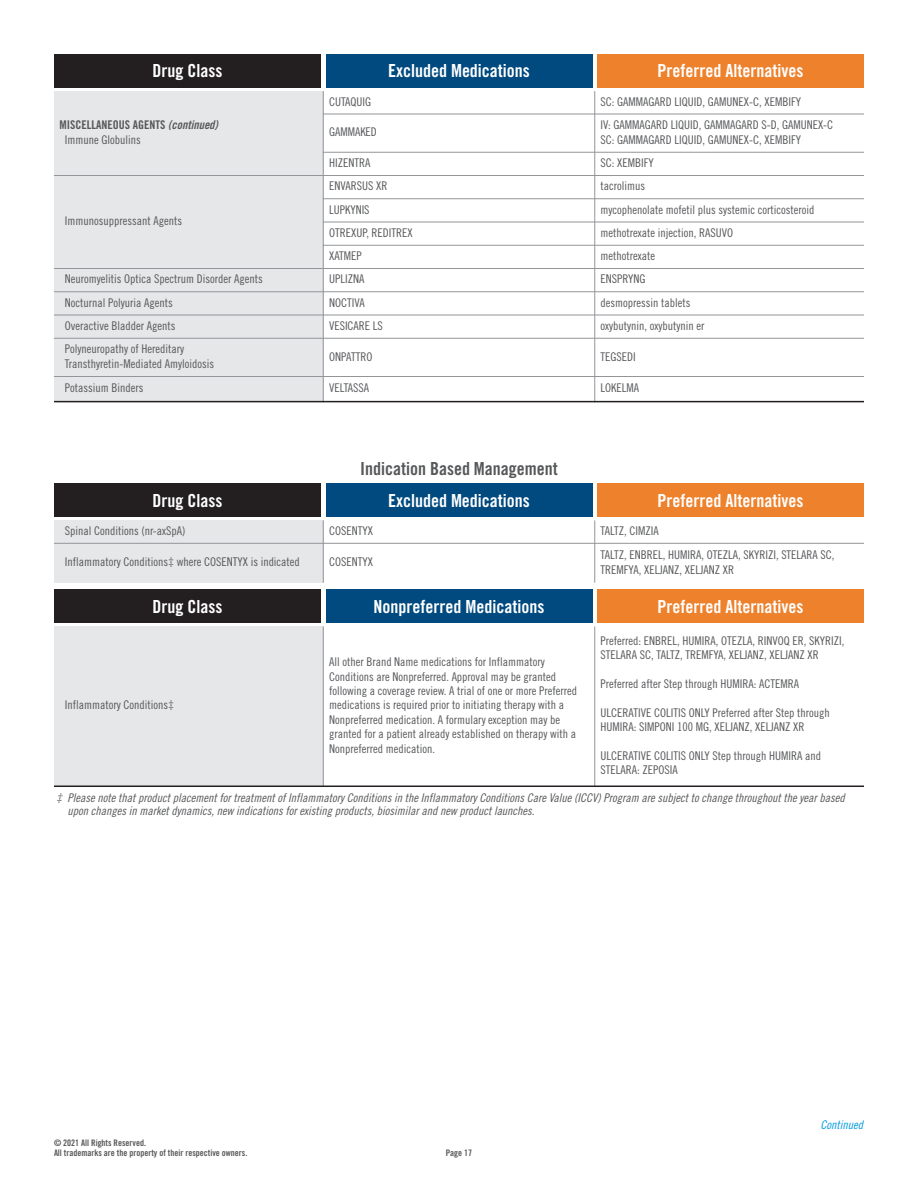
<style>
.page{position:relative;width:918px;height:1188px;background:#fff}
.page>*{position:absolute;margin:0;border:0;box-sizing:border-box;transform-origin:0 0}
.t1{font:18px "Trade Gothic Bold Cond Twenty";color:#fff}
.t2{font:18px "Trade Gothic Bold Cond Twenty";color:#57585a}
.t3{font:12px/14.4px "Trade Gothic Cond Eighteen";color:#57585a}
.t4{font:12px/12.3px "Trade Gothic Cond Eighteen Obl";color:#57585a}
.t5{font:12px "Trade Gothic Bold Cond Twenty";color:#57585a}
.t6{font:12px "Trade Gothic Cond Eighteen Obl";color:#009bde}
.t7{font:9px/10.5px "Trade Gothic Bold Cond Twenty";color:#57585a}
.s1{font-family:"Trade Gothic Bold Cond Twenty Obl"}
</style>
<div class="page">
<div style="left:54px;top:54px;width:267px;height:34px;background:#231f20"></div>
<div style="left:326px;top:54px;width:266px;height:34px;background:#004a7f"></div>
<div style="left:597px;top:54px;width:267px;height:34px;background:#ee812c"></div>
<div style="left:54px;top:483px;width:267px;height:34px;background:#231f20"></div>
<div style="left:326px;top:483px;width:266px;height:34px;background:#004a7f"></div>
<div style="left:597px;top:483px;width:267px;height:34px;background:#ee812c"></div>
<div style="left:54px;top:589px;width:267px;height:34px;background:#231f20"></div>
<div style="left:326px;top:589px;width:266px;height:34px;background:#004a7f"></div>
<div style="left:597px;top:589px;width:267px;height:34px;background:#ee812c"></div>
<div style="left:54px;top:627px;width:269px;height:160px;background:#e6e7e9"></div>
<hr style="left:323px;top:627px;width:1px;height:160px;background:#939598">
<hr style="left:594px;top:627px;width:1px;height:160px;background:#939598">
<hr style="left:54px;top:786px;width:810px;height:1px;background:#231f20">
<div style="left:54px;top:520px;width:269px;height:23px;background:#e6e7e9"></div>
<div style="left:54px;top:543px;width:269px;height:40px;background:#e6e7e9"></div>
<hr style="left:323px;top:520px;width:1px;height:63px;background:#939598">
<hr style="left:594px;top:520px;width:1px;height:63px;background:#939598">
<hr style="left:54px;top:543px;width:810px;height:1px;background:#939598">
<div style="left:54px;top:91px;width:269px;height:85px;background:#e6e7e9"></div>
<div style="left:54px;top:176px;width:269px;height:92px;background:#e6e7e9"></div>
<div style="left:54px;top:268px;width:269px;height:24px;background:#e6e7e9"></div>
<div style="left:54px;top:292px;width:269px;height:23px;background:#e6e7e9"></div>
<div style="left:54px;top:315px;width:269px;height:23px;background:#e6e7e9"></div>
<div style="left:54px;top:338px;width:269px;height:38px;background:#e6e7e9"></div>
<div style="left:54px;top:376px;width:269px;height:26px;background:#e6e7e9"></div>
<hr style="left:323px;top:91px;width:1px;height:311px;background:#939598">
<hr style="left:594px;top:91px;width:1px;height:311px;background:#939598">
<hr style="left:323px;top:114px;width:541px;height:1px;background:#939598">
<hr style="left:323px;top:152px;width:541px;height:1px;background:#939598">
<hr style="left:54px;top:175px;width:810px;height:1px;background:#939598">
<hr style="left:323px;top:198px;width:541px;height:1px;background:#939598">
<hr style="left:323px;top:222px;width:541px;height:1px;background:#939598">
<hr style="left:323px;top:245px;width:541px;height:1px;background:#939598">
<hr style="left:54px;top:268px;width:810px;height:1px;background:#939598">
<hr style="left:54px;top:291px;width:810px;height:1px;background:#939598">
<hr style="left:54px;top:315px;width:810px;height:1px;background:#939598">
<hr style="left:54px;top:338px;width:810px;height:1px;background:#939598">
<hr style="left:54px;top:376px;width:810px;height:1px;background:#939598">
<hr style="left:54px;top:401px;width:810px;height:1px;background:#231f20">
<h1 class="t1" style="left:153px;top:64px;width:71px">Drug Class</h1>
<h1 class="t1" style="left:388px;top:64px;width:143px">Excluded Medications</h1>
<h1 class="t1" style="left:658px;top:64px;width:147px">Preferred Alternatives</h1>
<p class="t5" style="left:59px;top:121px;width:160px">MISCELLANEOUS AGENTS <span class="s1">(continued)</span></p>
<p class="t3" style="left:65px;top:133px;width:77px">Immune Globulins</p>
<p class="t3" style="left:65px;top:215px;width:119px">Immunosuppressant Agents</p>
<p class="t3" style="left:329px;top:95px;width:44px">CUTAQUIG</p>
<p class="t3" style="left:601px;top:95px;width:202px">SC: GAMMAGARD LIQUID, GAMUNEX-C, XEMBIFY</p>
<p class="t3" style="left:329px;top:126px;width:49px">GAMMAKED</p>
<p class="t3" style="left:601px;top:119px;width:234px">IV: GAMMAGARD LIQUID, GAMMAGARD S-D, GAMUNEX-C<br>SC: GAMMAGARD LIQUID, GAMUNEX-C, XEMBIFY</p>
<p class="t3" style="left:329px;top:157px;width:43px">HIZENTRA</p>
<p class="t3" style="left:601px;top:157px;width:55px">SC: XEMBIFY</p>
<p class="t3" style="left:329px;top:180px;width:60px">ENVARSUS XR</p>
<p class="t3" style="left:601px;top:180px;width:46px">tacrolimus</p>
<p class="t3" style="left:329px;top:203px;width:42px">LUPKYNIS</p>
<p class="t3" style="left:601px;top:203px;width:215px">mycophenolate mofetil plus systemic corticosteroid</p>
<p class="t3" style="left:329px;top:226px;width:85px">OTREXUP, REDITREX</p>
<p class="t3" style="left:601px;top:226px;width:134px">methotrexate injection, RASUVO</p>
<p class="t3" style="left:329px;top:250px;width:34px">XATMEP</p>
<p class="t3" style="left:601px;top:250px;width:56px">methotrexate</p>
<p class="t3" style="left:65px;top:273px;width:199px">Neuromyelitis Optica Spectrum Disorder Agents</p>
<p class="t3" style="left:329px;top:273px;width:37px">UPLIZNA</p>
<p class="t3" style="left:601px;top:273px;width:47px">ENSPRYNG</p>
<p class="t3" style="left:65px;top:296px;width:109px">Nocturnal Polyuria Agents</p>
<p class="t3" style="left:329px;top:296px;width:37px">NOCTIVA</p>
<p class="t3" style="left:601px;top:296px;width:91px">desmopressin tablets</p>
<p class="t3" style="left:65px;top:319px;width:112px">Overactive Bladder Agents</p>
<p class="t3" style="left:329px;top:319px;width:55px">VESICARE LS</p>
<p class="t3" style="left:601px;top:319px;width:105px">oxybutynin, oxybutynin er</p>
<p class="t3" style="left:65px;top:343px;width:151px">Polyneuropathy of Hereditary<br>Transthyretin-Mediated Amyloidosis</p>
<p class="t3" style="left:329px;top:350px;width:45px">ONPATTRO</p>
<p class="t3" style="left:601px;top:350px;width:37px">TEGSEDI</p>
<p class="t3" style="left:65px;top:382px;width:80px">Potassium Binders</p>
<p class="t3" style="left:329px;top:382px;width:42px">VELTASSA</p>
<p class="t3" style="left:601px;top:382px;width:40px">LOKELMA</p>
<h1 class="t2" style="left:360px;top:462px;width:199px">Indication Based Management</h1>
<h1 class="t1" style="left:153px;top:494px;width:71px">Drug Class</h1>
<h1 class="t1" style="left:388px;top:494px;width:143px">Excluded Medications</h1>
<h1 class="t1" style="left:658px;top:494px;width:147px">Preferred Alternatives</h1>
<p class="t3" style="left:65px;top:524px;width:122px">Spinal Conditions (nr-axSpA)</p>
<p class="t3" style="left:329px;top:524px;width:45px">COSENTYX</p>
<p class="t3" style="left:601px;top:524px;width:60px">TALTZ, CIMZIA</p>
<p class="t3" style="left:65px;top:556px;width:237px">Inflammatory Conditions‡ where COSENTYX is indicated</p>
<p class="t3" style="left:329px;top:556px;width:45px">COSENTYX</p>
<p class="t3" style="left:601px;top:549px;width:236px">TALTZ, ENBREL, HUMIRA, OTEZLA, SKYRIZI, STELARA SC,<br>TREMFYA, XELJANZ, XELJANZ XR</p>
<h1 class="t1" style="left:153px;top:600px;width:71px">Drug Class</h1>
<h1 class="t1" style="left:374px;top:600px;width:172px">Nonpreferred Medications</h1>
<h1 class="t1" style="left:658px;top:600px;width:147px">Preferred Alternatives</h1>
<p class="t3" style="left:65px;top:699px;width:111px">Inflammatory Conditions‡</p>
<p class="t3" style="left:329px;top:656px;width:250px">All other Brand Name medications for Inflammatory Conditions are Nonpreferred. Approval may be granted following a coverage review. A trial of one or more Preferred medications is required prior to initiating therapy with a Nonpreferred medication. A formulary exception may be granted for a patient already established on therapy with a Nonpreferred medication.</p>
<p class="t3" style="left:601px;top:634px;width:245px">Preferred: ENBREL, HUMIRA, OTEZLA, RINVOQ ER, SKYRIZI,<br>STELARA SC, TALTZ, TREMFYA, XELJANZ, XELJANZ XR</p>
<p class="t3" style="left:601px;top:677px;width:200px">Preferred after Step through HUMIRA: ACTEMRA</p>
<p class="t3" style="left:601px;top:706px;width:231px">ULCERATIVE COLITIS ONLY Preferred after Step through<br>HUMIRA: SIMPONI 100 MG, XELJANZ, XELJANZ XR</p>
<p class="t3" style="left:601px;top:749px;width:222px">ULCERATIVE COLITIS ONLY Step through HUMIRA and<br>STELARA: ZEPOSIA</p>
<p class="t4" style="left:68px;top:793px;width:779px;text-indent:-11px">‡ Please note that product placement for treatment of Inflammatory Conditions in the Inflammatory Conditions Care Value (ICCV) Program are subject to change throughout the year based upon changes in market dynamics, new indications for existing products, biosimilar and new product launches.</p>
<p class="t7" style="left:54px;top:1138px;width:195px">© 2021 All Rights Reserved.<br>All trademarks are the property of their respective owners.</p>
<p class="t7" style="left:446px;top:1148px;width:28px">Page 17</p>
<p class="t6" style="left:821px;top:1120px;width:44px">Continued</p>
</div>
